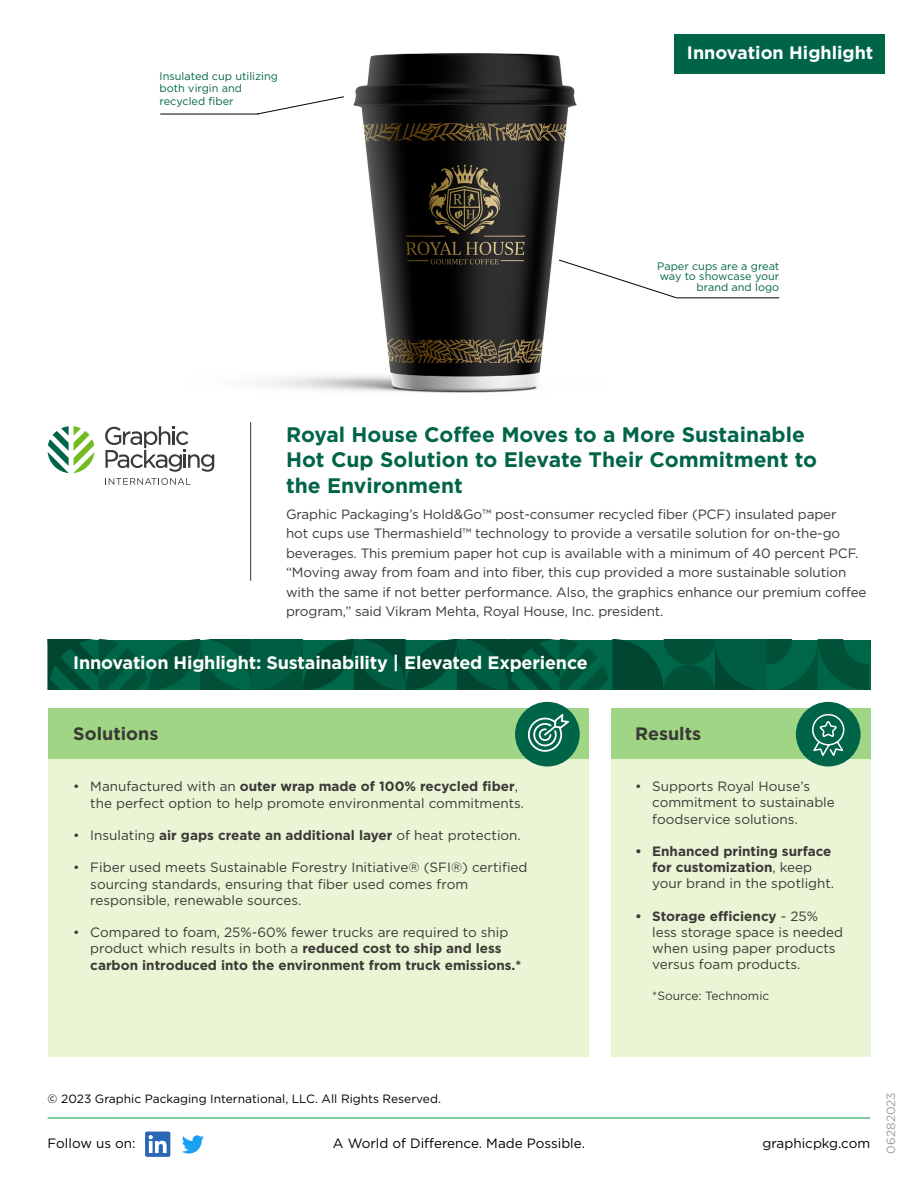
<style>
.page{position:relative;width:918px;height:1188px;background:#fff}
.page>*{position:absolute;margin:0;border:0;box-sizing:border-box;transform-origin:0 0}
.t1{font:700 21px/25.5px "Gotham";color:#006548}
.t2{font:700 18px "Gotham";letter-spacing:-.01em;color:#fff}
.t3{font:700 18px "Gotham";color:#3b3936}
.t4{font:13.5px/16.2px "Gotham";letter-spacing:-.01em;color:#3b3936}
.t5{font:700 13.5px/16.2px "Gotham";color:#3b3936}
.t6{font:13.5px "Gotham";color:#000}
.t7{font:12px "Gotham";color:#000}
.t8{font:12px "Gotham";color:#3b3936}
.t9{font:12px "Gotham";color:#9d9d9c}
.t10{font:10.95px/10.4px "Gotham";color:#006548;text-align:right}
.s1{font-weight:700}
.s2{font-weight:400}
</style>
<div class="page">
<img style="left:189px;top:53px;width:388px;height:390px">
<div style="left:674px;top:34px;width:210px;height:40px;background:#006548"></div>
<svg style="left:48px;top:640px;width:823px;height:49px;background:#00573d"></svg>
<hr style="left:250px;top:422px;width:1px;height:159px;background:#3b3936">
<svg style="left:48px;top:426px;width:46px;height:47px"></svg>
<svg style="left:105px;top:426px;width:109px;height:46px"></svg>
<svg style="left:108px;top:478px;width:83px;height:7px"></svg>
<div style="left:48px;top:709px;width:541px;height:348px;background:#e9f5d5"></div>
<div style="left:611px;top:709px;width:259px;height:348px;background:#e9f5d5"></div>
<div style="left:48px;top:709px;width:541px;height:50px;background:#9fd584"></div>
<div style="left:611px;top:709px;width:259px;height:50px;background:#9fd584"></div>
<div style="left:515px;top:702px;width:65px;height:64px;background:#006548;border-radius:50%"></div>
<svg style="left:527px;top:714px;width:42px;height:38px"></svg>
<div style="left:796px;top:702px;width:65px;height:64px;background:#006548;border-radius:50%"></div>
<svg style="left:812px;top:714px;width:33px;height:42px"></svg>
<hr style="left:48px;top:1118px;width:822px;height:1px;background:#009c4f">
<svg style="left:145px;top:1132px;width:25px;height:25px"></svg>
<svg style="left:182px;top:1135px;width:22px;height:19px"></svg>
<svg style="left:558px;top:259px;width:119px;height:40px"></svg>
<hr style="left:677px;top:298px;width:102px;height:1px;background:#000">
<svg style="left:257px;top:96px;width:88px;height:19px"></svg>
<hr style="left:160px;top:114px;width:98px;height:1px;background:#000">
<p class="t10" style="left:160px;top:69px;width:120px;line-height:12.6px;text-align:left">Insulated cup utilizing both virgin and recycled fiber</p>
<h2 class="t2" style="left:687px;top:43px;width:188px">Innovation Highlight</h2>
<p class="t10" style="left:657px;top:261px;width:124px">Paper cups are a great way to showcase your brand and logo</p>
<h1 class="t1" style="left:286px;top:421px;width:532px">Royal House Coffee Moves to a More Sustainable<br>Hot Cup Solution to Elevate Their Commitment to the Environment</h1>
<p class="t4" style="left:286px;top:504px;width:582px;line-height:19.5px">Graphic Packaging’s Hold&amp;Go™ post-consumer recycled fiber (PCF) insulated paper<br>hot cups use Thermashield™ technology to provide a versatile solution for on-the-go beverages. This premium paper hot cup is available with a minimum of 40 percent PCF. “Moving away from foam and into fiber, this cup provided a more sustainable solution with the same if not better performance. Also, the graphics enhance our premium coffee program,” said Vikram Mehta, Royal House, Inc. president.</p>
<h2 class="t2" style="left:73px;top:653px;width:516px">Innovation Highlight: Sustainability | Elevated Experience</h2>
<h2 class="t3" style="left:73px;top:723px;width:87px">Solutions</h2>
<h2 class="t3" style="left:635px;top:723px;width:68px">Results</h2>
<p class="t4" style="left:90px;top:778px;width:435px;text-indent:-17px">• Manufactured with an <span class="s1">outer wrap made of 100% recycled fiber</span>, the perfect option to help promote environmental commitments.</p>
<p class="t5" style="left:73px;top:827px;width:449px"><span class="s2">• Insulating</span> air gaps create an additional layer <span class="s2">of heat protection.</span></p>
<p class="t4" style="left:90px;top:859px;width:439px;text-indent:-17px">• Fiber used meets Sustainable Forestry Initiative® (SFI®) certified sourcing standards, ensuring that fiber used comes from responsible, renewable sources.</p>
<p class="t5" style="left:90px;top:924px;width:432px;text-indent:-17px"><span class="s2">• Compared to foam, 25%-60% fewer trucks are required to ship product which results in both a</span> reduced cost to ship and less carbon introduced into the environment from truck emissions.*</p>
<p class="t4" style="left:652px;top:778px;width:184px;text-indent:-17px">• Supports Royal House’s commitment to sustainable foodservice solutions.</p>
<p class="t5" style="left:652px;top:843px;width:184px;text-indent:-17px">• Enhanced printing surface for customization<span class="s2">, keep your brand in the spotlight.</span></p>
<p class="t4" style="left:652px;top:908px;width:193px;text-indent:-17px"><span class="s1">• Storage efficiency</span> - 25% less storage space is needed when using paper products versus foam products.</p>
<p class="t8" style="left:652px;top:989px;width:119px">*Source: Technomic</p>
<p class="t7" style="left:48px;top:1093px;width:395px">© 2023 Graphic Packaging International, LLC. All Rights Reserved.</p>
<p class="t9" style="left:884px;top:1154px;width:63px;rotate:-90deg">06282023</p>
<p class="t6" style="left:48px;top:1136px;width:90px">Follow us on:</p>
<p class="t6" style="left:333px;top:1136px;width:254px">A World of Difference. Made Possible.</p>
<p class="t6" style="left:763px;top:1136px;width:109px">graphicpkg.com</p>
</div>
